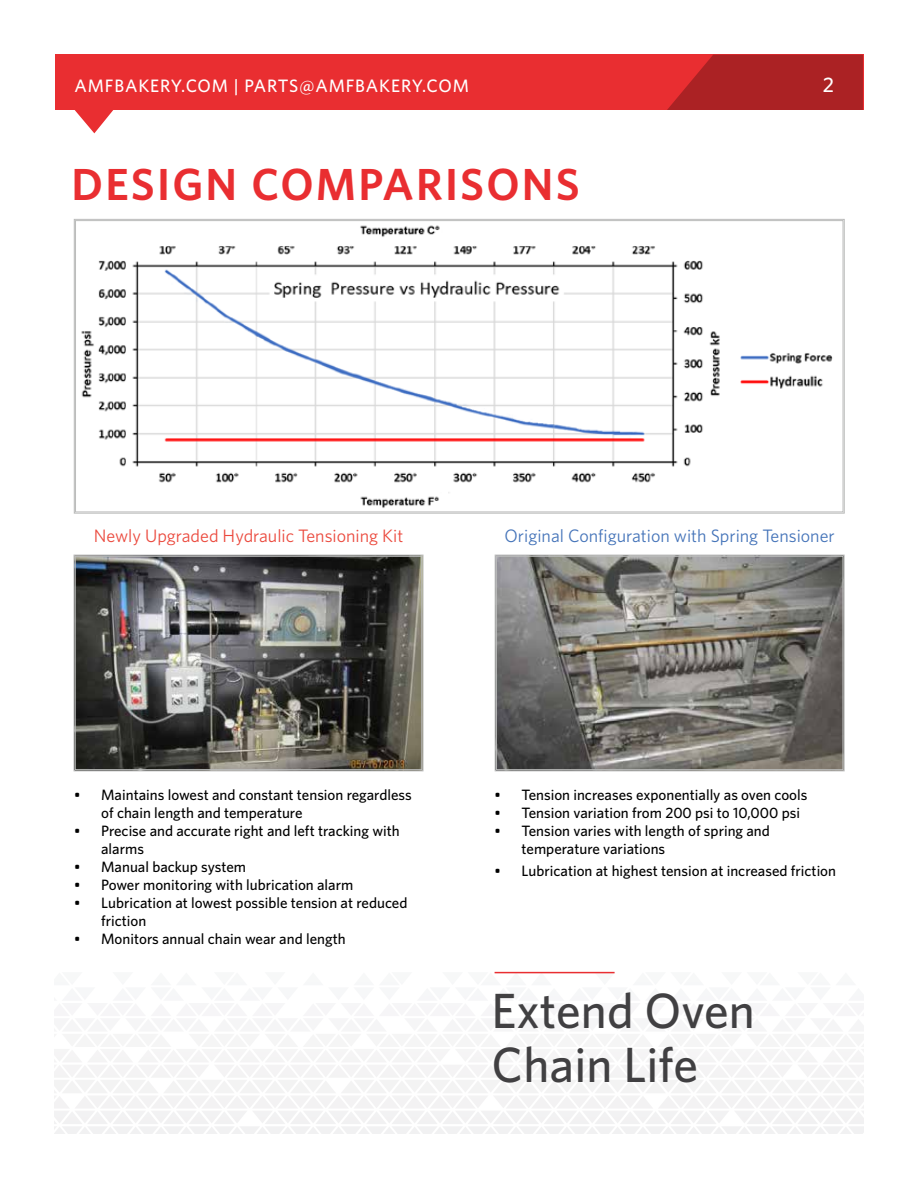
<style>
.page{position:relative;width:918px;height:1188px;background:#fff}
.page>*{position:absolute;margin:0;border:0;box-sizing:border-box;transform-origin:0 0}
.t1{font:500 49.5px/54px "Whitney";color:#414042}
.t2{font:600 45px "Whitney";letter-spacing:.05em;color:#e92e31}
.t3{font:500 21px "Whitney";color:#fff}
.t4{font:18px "Whitney";color:#4574b9}
.t5{font:18px "Whitney";color:#eb4a3e}
.t6{font:500 18px "Whitney";letter-spacing:.05em;color:#fff}
.t7{font:500 15px/18px "Whitney";color:#000}
</style>
<div class="page">
<svg style="left:74px;top:219px;width:771px;height:294px"></svg>
<div style="left:55px;top:54px;width:808px;height:56px;background:#e92e31"></div>
<svg style="left:74px;top:110px;width:40px;height:23px"></svg>
<svg style="left:667px;top:55px;width:196px;height:55px;background:#b22325"></svg>
<svg style="left:495px;top:555px;width:349px;height:216px;background:#7a7873"></svg>
<div style="left:496px;top:556px;width:347px;height:214px;border:1px solid #bbbcbb"></div>
<img style="left:74px;top:555px;width:349px;height:216px">
<div style="left:75px;top:556px;width:347px;height:214px;border:1px solid #bbbcbb"></div>
<hr style="left:495px;top:972px;width:120px;height:1px;background:#e92e31">
<p class="t6" style="left:75px;top:75px;width:396px">AMFBAKERY.COM | PARTS@AMFBAKERY.COM</p>
<h2 class="t2" style="left:71px;top:157px;width:510px">DESIGN COMPARISONS</h2>
<h3 class="t3" style="left:823px;top:72px;width:13px">2</h3>
<p class="t5" style="left:94px;top:525px;width:311px">Newly Upgraded Hydraulic Tensioning Kit</p>
<p class="t4" style="left:505px;top:525px;width:332px">Original Configuration with Spring Tensioner</p>
<p class="t7" style="left:101px;top:785px;width:312px;text-indent:-27px">• Maintains lowest and constant tension regardless of chain length and temperature</p>
<p class="t7" style="left:101px;top:821px;width:300px;text-indent:-27px">• Precise and accurate right and left tracking with alarms</p>
<p class="t7" style="left:74px;top:857px;width:174px">• Manual backup system</p>
<p class="t7" style="left:74px;top:875px;width:281px">• Power monitoring with lubrication alarm</p>
<p class="t7" style="left:101px;top:893px;width:308px;text-indent:-27px">• Lubrication at lowest possible tension at reduced friction</p>
<p class="t7" style="left:74px;top:929px;width:273px">• Monitors annual chain wear and length</p>
<p class="t7" style="left:495px;top:785px;width:314px">• Tension increases exponentially as oven cools</p>
<p class="t7" style="left:495px;top:803px;width:307px">• Tension variation from 200 psi to 10,000 psi</p>
<p class="t7" style="left:522px;top:821px;width:250px;text-indent:-27px">• Tension varies with length of spring and temperature variations</p>
<p class="t7" style="left:495px;top:861px;width:343px">• Lubrication at highest tension at increased friction</p>
<h1 class="t1" style="left:492px;top:983px;width:265px">Extend Oven<br>Chain Life</h1>
</div>
